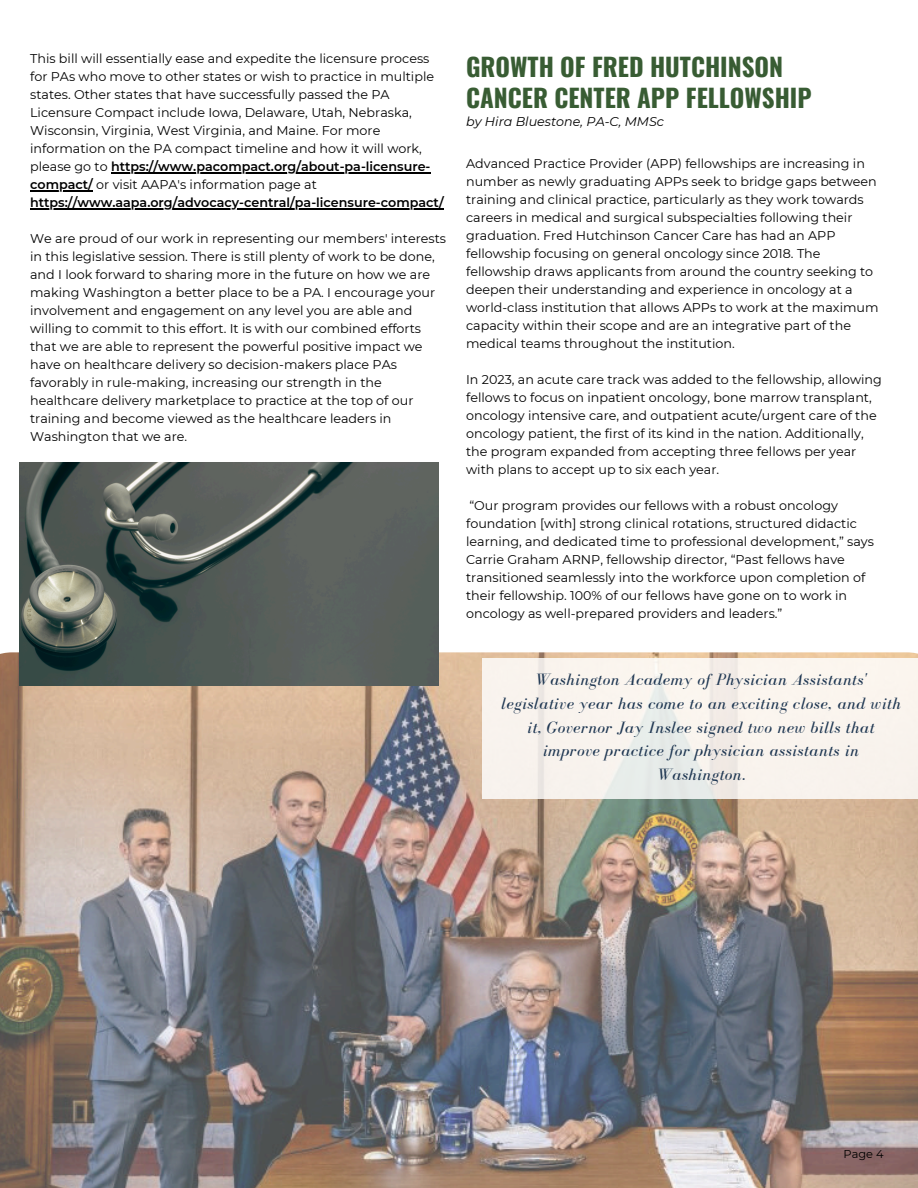
<style>
.page{position:relative;width:918px;height:1188px;background:#fff}
.page>*{position:absolute;margin:0;border:0;box-sizing:border-box;transform-origin:0 0}
.t1{font:700 24.9px/31.5px "Oswald";color:#385c33}
.t2{font:italic 16.95px/23.7px "Bodoni FLF";letter-spacing:.03em;color:#203853;text-align:center}
.t3{font:12.75px/18px "Montserrat";color:#000}
.t4{font:600 12.75px "Montserrat";color:#000}
.t5{font:italic 12.75px "Montserrat";color:#000}
.t6{font:11.4px "Montserrat";color:#000}
.s1{font-weight:600}
</style>
<div class="page">
<img style="left:0;top:652px;width:918px;height:536px">
<img style="left:20px;top:463px;width:418px;height:223px">
<hr style="left:111px;top:172px;width:320px;height:1px;background:#000">
<hr style="left:30px;top:190px;width:63px;height:1px;background:#000">
<hr style="left:30px;top:208px;width:414px;height:1px;background:#000">
<svg style="left:483px;top:659px;width:435px;height:140px;background:#f6f1ec"></svg>
<h3 class="t3" style="left:30px;top:49px;width:405px">This bill will essentially ease and expedite the licensure process for PAs who move to other states or wish to practice in multiple states. Other states that have successfully passed the PA Licensure Compact include Iowa, Delaware, Utah, Nebraska, Wisconsin, Virginia, West Virginia, and Maine. For more information on the PA compact timeline and how it will work, please go to <span class="s1">https://www.pacompact.org/about-pa-licensure-</span></h3>
<h3 class="t3" style="left:30px;top:175px;width:288px"><span class="s1">compact/</span> or visit AAPA's information page at</h3>
<h3 class="t4" style="left:30px;top:195px;width:415px">https://www.aapa.org/advocacy-central/pa-licensure-compact/</h3>
<h3 class="t3" style="left:30px;top:229px;width:417px">We are proud of our work in representing our members' interests in this legislative session. There is still plenty of work to be done, and I look forward to sharing more in the future on how we are making Washington a better place to be a PA. I encourage your involvement and engagement on any level you are able and willing to commit to this effort. It is with our combined efforts that we are able to represent the powerful positive impact we have on healthcare delivery so decision-makers place PAs favorably in rule-making, increasing our strength in the healthcare delivery marketplace to practice at the top of our</h3>
<h3 class="t3" style="left:30px;top:409px;width:363px">training and become viewed as the healthcare leaders in<br>Washington that we are.</h3>
<p class="t1" style="left:466px;top:50px;width:347px">GROWTH OF FRED HUTCHINSON<br>CANCER CENTER APP FELLOWSHIP</p>
<p class="t5" style="left:466px;top:114px;width:199px">by Hira Bluestone, PA-C, MMSc</p>
<h3 class="t3" style="left:466px;top:154px;width:414px">Advanced Practice Provider (APP) fellowships are increasing in number as newly graduating APPs seek to bridge gaps between training and clinical practice, particularly as they work towards careers in medical and surgical subspecialties following their graduation. Fred Hutchinson Cancer Care has had an APP fellowship focusing on general oncology since 2018. The fellowship draws applicants from around the country seeking to deepen their understanding and experience in oncology at a world-class institution that allows APPs to work at the maximum capacity within their scope and are an integrative part of the medical teams throughout the institution.</h3>
<p class="t3" style="left:466px;top:370px;width:417px">In 2023, an acute care track was added to the fellowship, allowing fellows to focus on inpatient oncology, bone marrow transplant, oncology intensive care, and outpatient acute/urgent care of the oncology patient, the first of its kind in the nation. Additionally, the program expanded from accepting three fellows per year with plans to accept up to six each year.</p>
<p class="t3" style="left:466px;top:496px;width:409px">“Our program provides our fellows with a robust oncology foundation [with] strong clinical rotations, structured didactic learning, and dedicated time to professional development,” says Carrie Graham ARNP, fellowship director, “Past fellows have transitioned seamlessly into the workforce upon completion of their fellowship. 100% of our fellows have gone on to work in oncology as well-prepared providers and leaders.”</p>
<h2 class="t2" style="left:501px;top:668px;width:401px">Washington Academy of Physician Assistants' legislative year has come to an exciting close, and with it, Governor Jay Inslee signed two new bills that improve practice for physician assistants in Washington.</h2>
<h2 class="t6" style="left:844px;top:1147px;width:42px">Page 4</h2>
</div>
